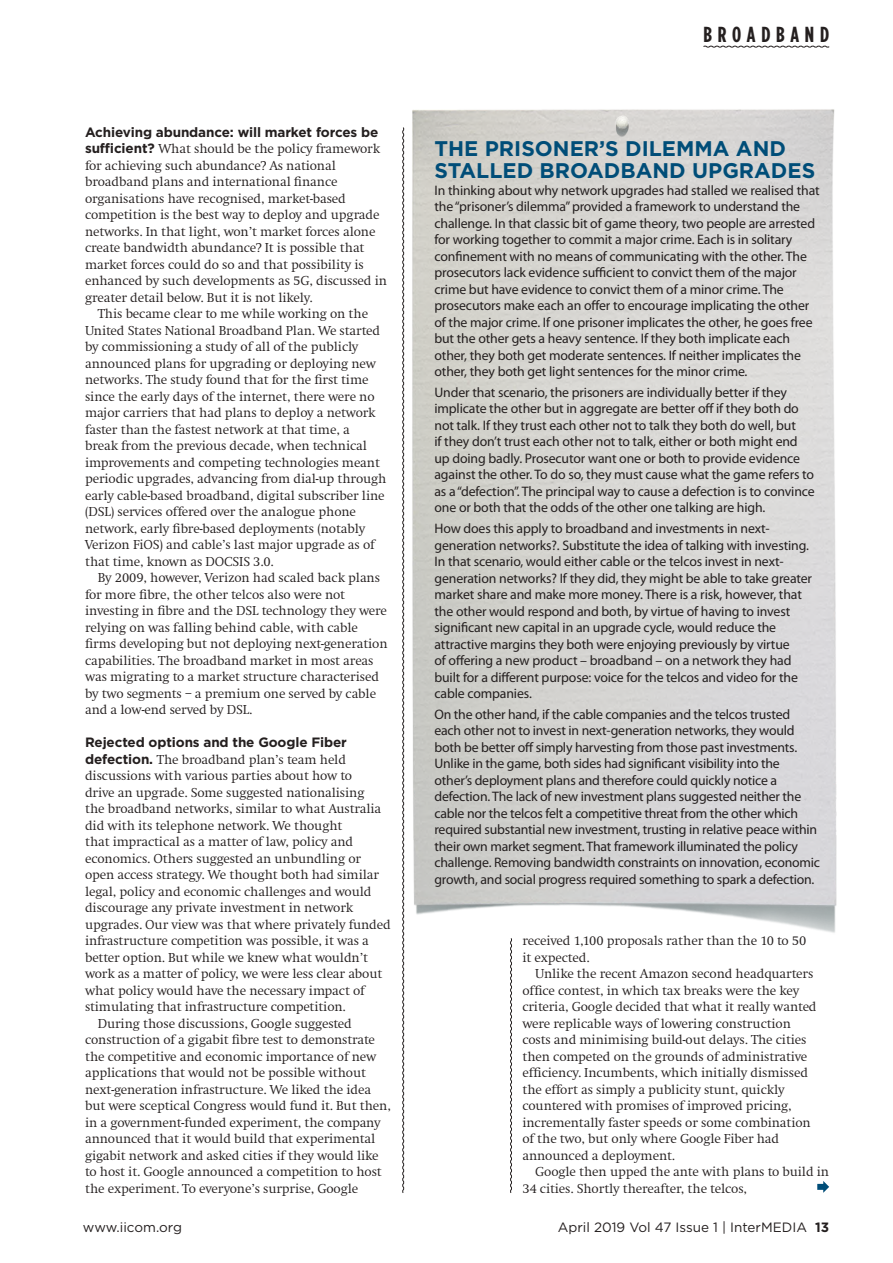
<style>
.page{position:relative;width:893px;height:1263px;background:#fff}
.page>*{position:absolute;margin:0;border:0;box-sizing:border-box;transform-origin:0 0}
.t1{font:700 21.75px "Gotham Condensed";letter-spacing:.265em;color:#241f1f}
.t2{font:700 21.15px/21.8px "Gotham";color:#004d78}
.t3{font:13.8px/16.5px "Myriad Pro";letter-spacing:-.01em;color:#241f1f}
.t4{font:300 13.5px/16.5px "Swift";letter-spacing:-.01em;color:#241f1f}
.t5{font:700 13.5px "Gotham";letter-spacing:-.01em;color:#241f1f}
.t6{font:13.5px "Gotham";color:#241f1f}
.s1{font-family:"Gotham";font-weight:700}
.s2{font-weight:700}
</style>
<div class="page">
<svg style="left:402px;top:127px;width:2px;height:1066px"></svg>
<img style="left:606px;top:116px;width:29px;height:46px">
<svg style="left:703px;top:45px;width:127px;height:3px"></svg>
<svg style="left:510px;top:938px;width:2px;height:255px"></svg>
<svg style="left:817px;top:1181px;width:12px;height:12px"></svg>
<h1 class="t1" style="left:703px;top:22px;width:127px">BROADBAND</h1>
<p class="t5" style="left:85px;top:124px;width:295px">Achieving abundance: will market forces be</p>
<p class="t4" style="left:85px;top:141px;width:304px"><span class="s1">sufficient?</span> What should be the policy framework for achieving such abundance? As national broadband plans and international finance organisations have recognised, market-based competition is the best way to deploy and upgrade networks. In that light, won’t market forces alone create bandwidth abundance? It is possible that market forces could do so and that possibility is enhanced by such developments as 5G, discussed in greater detail below. But it is not likely.</p>
<p class="t4" style="left:85px;top:306px;width:303px;text-indent:13px">This became clear to me while working on the United States National Broadband Plan. We started by commissioning a study of all of the publicly announced plans for upgrading or deploying new networks. The study found that for the first time since the early days of the internet, there were no major carriers that had plans to deploy a network faster than the fastest network at that time, a<br>break from the previous decade, when technical improvements and competing technologies meant periodic upgrades, advancing from dial-up through early cable-based broadband, digital subscriber line (DSL) services offered over the analogue phone network, early fibre-based deployments (notably Verizon FiOS) and cable’s last major upgrade as of that time, known as DOCSIS 3.0.</p>
<p class="t4" style="left:85px;top:570px;width:304px;text-indent:13px">By 2009, however, Verizon had scaled back plans for more fibre, the other telcos also were not investing in fibre and the DSL technology they were relying on was falling behind cable, with cable firms developing but not deploying next-generation capabilities. The broadband market in most areas was migrating to a market structure characterised by two segments – a premium one served by cable and a low-end served by DSL.</p>
<p class="t5" style="left:85px;top:734px;width:263px">Rejected options and the Google Fiber</p>
<p class="t4" style="left:85px;top:751px;width:263px"><span class="s1">defection.</span> The broadband plan’s team held</p>
<p class="t4" style="left:85px;top:768px;width:269px">discussions with various parties about how to</p>
<p class="t4" style="left:85px;top:784px;width:281px">drive an upgrade. Some suggested nationalising</p>
<p class="t4" style="left:85px;top:801px;width:298px">the broadband networks, similar to what Australia</p>
<p class="t4" style="left:85px;top:817px;width:259px">did with its telephone network. We thought</p>
<p class="t4" style="left:85px;top:834px;width:270px">that impractical as a matter of law, policy and</p>
<p class="t4" style="left:85px;top:850px;width:277px">economics. Others suggested an unbundling or</p>
<p class="t4" style="left:85px;top:867px;width:296px">open access strategy. We thought both had similar</p>
<p class="t4" style="left:85px;top:883px;width:288px">legal, policy and economic challenges and would</p>
<p class="t4" style="left:85px;top:900px;width:270px">discourage any private investment in network</p>
<p class="t4" style="left:85px;top:916px;width:307px">upgrades. Our view was that where privately funded</p>
<p class="t4" style="left:85px;top:933px;width:286px">infrastructure competition was possible, it was a</p>
<p class="t4" style="left:85px;top:949px;width:284px">better option. But while we knew what wouldn’t</p>
<p class="t4" style="left:85px;top:966px;width:299px">work as a matter of policy, we were less clear about</p>
<p class="t4" style="left:85px;top:982px;width:281px">what policy would have the necessary impact of</p>
<p class="t4" style="left:85px;top:999px;width:262px">stimulating that infrastructure competition.</p>
<p class="t4" style="left:98px;top:1015px;width:256px">During those discussions, Google suggested</p>
<p class="t4" style="left:85px;top:1032px;width:291px">construction of a gigabit fibre test to demonstrate</p>
<p class="t4" style="left:85px;top:1048px;width:293px">the competitive and economic importance of new</p>
<p class="t4" style="left:85px;top:1065px;width:282px">applications that would not be possible without</p>
<p class="t4" style="left:85px;top:1081px;width:288px">next-generation infrastructure. We liked the idea</p>
<p class="t4" style="left:85px;top:1098px;width:307px">but were sceptical Congress would fund it. But then,</p>
<p class="t4" style="left:85px;top:1114px;width:297px">in a government-funded experiment, the company</p>
<p class="t4" style="left:85px;top:1131px;width:292px">announced that it would build that experimental</p>
<p class="t4" style="left:85px;top:1147px;width:295px">gigabit network and asked cities if they would like</p>
<p class="t4" style="left:85px;top:1164px;width:298px">to host it. Google announced a competition to host</p>
<p class="t4" style="left:85px;top:1180px;width:275px">the experiment. To everyone’s surprise, Google</p>
<p class="t6" style="left:83px;top:1219px;width:101px">www.iicom.org</p>
<p class="t6" style="left:558px;top:1219px;width:273px">April 2019 Vol 47 Issue 1 | InterMEDIA <span class="s2">13</span></p>
<h2 class="t2" style="left:434px;top:137px;width:382px">THE PRISONER’S DILEMMA AND<br>STALLED BROADBAND UPGRADES</h2>
<p class="t3" style="left:434px;top:182px;width:387px">In thinking about why network upgrades had stalled we realised that the “prisoner’s dilemma” provided a framework to understand the challenge. In that classic bit of game theory, two people are arrested for working together to commit a major crime. Each is in solitary confinement with no means of communicating with the other. The prosecutors lack evidence sufficient to convict them of the major crime but have evidence to convict them of a minor crime. The prosecutors make each an offer to encourage implicating the other of the major crime. If one prisoner implicates the other, he goes free but the other gets a heavy sentence. If they both implicate each other, they both get moderate sentences. If neither implicates the other, they both get light sentences for the minor crime.</p>
<p class="t3" style="left:434px;top:384px;width:382px">Under that scenario, the prisoners are individually better if they implicate the other but in aggregate are better off if they both do not talk. If they trust each other not to talk they both do well, but<br>if they don’t trust each other not to talk, either or both might end up doing badly. Prosecutor want one or both to provide evidence against the other. To do so, they must cause what the game refers to as a “defection”. The principal way to cause a defection is to convince one or both that the odds of the other one talking are high.</p>
<p class="t3" style="left:434px;top:520px;width:379px">How does this apply to broadband and investments in next&shy;generation networks?. Substitute the idea of talking with investing.<br>In that scenario, would either cable or the telcos invest in next&shy;generation networks? If they did, they might be able to take greater market share and make more money. There is a risk, however, that the other would respond and both, by virtue of having to invest significant new capital in an upgrade cycle, would reduce the attractive margins they both were enjoying previously by virtue<br>of offering a new product – broadband – on a network they had built for a different purpose: voice for the telcos and video for the cable companies.</p>
<p class="t3" style="left:434px;top:706px;width:387px">On the other hand, if the cable companies and the telcos trusted each other not to invest in next-generation networks, they would both be better off simply harvesting from those past investments.<br>Unlike in the game, both sides had significant visibility into the other’s deployment plans and therefore could quickly notice a defection. The lack of new investment plans suggested neither the cable nor the telcos felt a competitive threat from the other which required substantial new investment, trusting in relative peace within their own market segment. That framework illuminated the policy challenge. Removing bandwidth constraints on innovation, economic growth, and social progress required something to spark a defection.</p>
<p class="t4" style="left:522px;top:933px;width:285px">received 1,100 proposals rather than the 10 to 50 it expected.</p>
<p class="t4" style="left:522px;top:966px;width:296px;text-indent:13px">Unlike the recent Amazon second headquarters office contest, in which tax breaks were the key criteria, Google decided that what it really wanted were replicable ways of lowering construction costs and minimising build-out delays. The cities then competed on the grounds of administrative efficiency. Incumbents, which initially dismissed the effort as simply a publicity stunt, quickly countered with promises of improved pricing, incrementally faster speeds or some combination of the two, but only where Google Fiber had announced a deployment.</p>
<p class="t4" style="left:522px;top:1164px;width:308px;text-indent:13px">Google then upped the ante with plans to build in<br>34 cities. Shortly thereafter, the telcos,</p>
</div>
